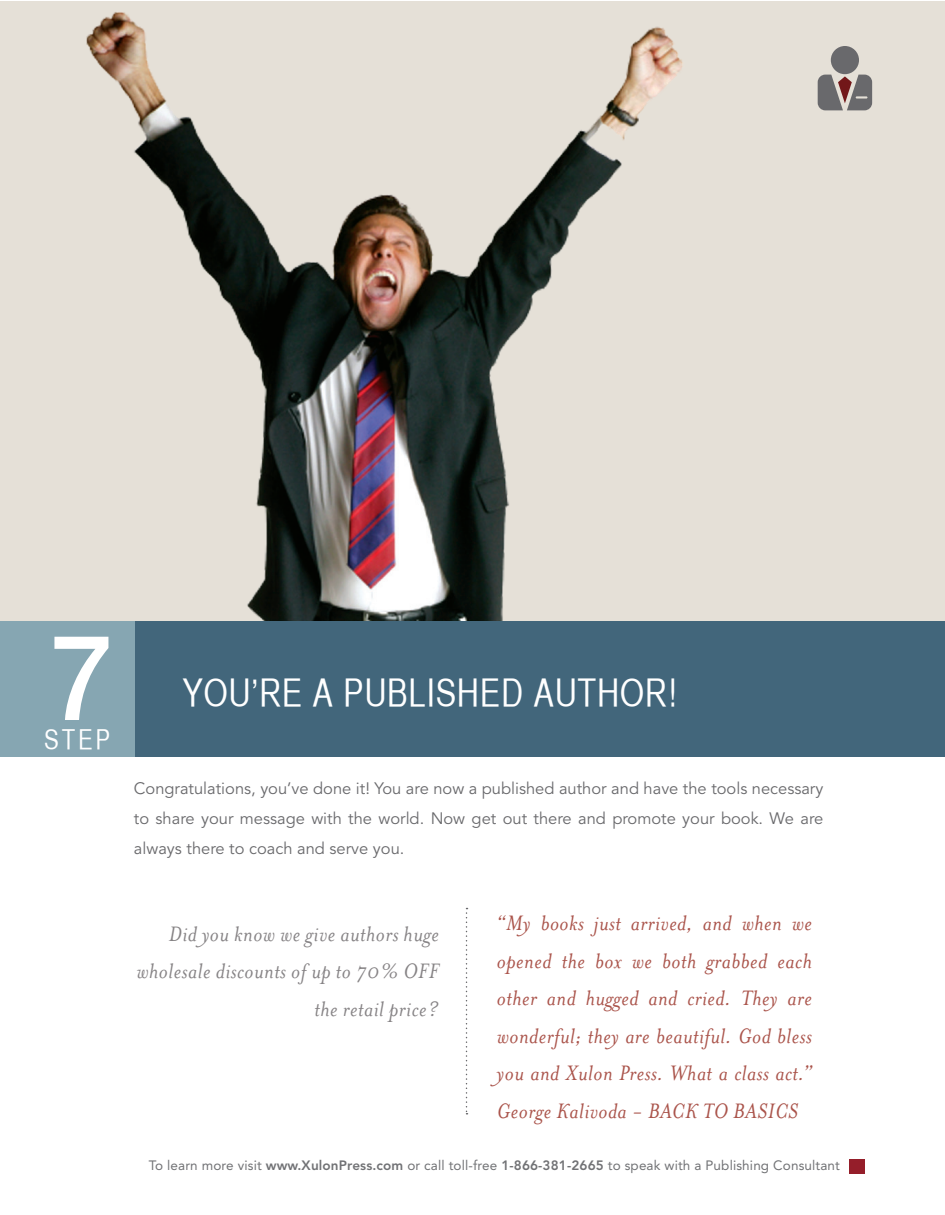
<style>
.page{position:relative;width:945px;height:1215px;background:#fff}
.page>*{position:absolute;margin:0;border:0;box-sizing:border-box;transform-origin:0 0}
.t1{font:37.5px "Helvetica CY Plain";letter-spacing:.02em;color:#fff}
.t2{font:27px "Helvetica CY Plain";color:#fff}
.t3{font:italic 24px/37.5px "Mrs Eaves";letter-spacing:.02em;color:#aa544b;text-align:justify}
.t4{font:italic 24px "Mrs Eaves";letter-spacing:.02em;color:#868385}
.t5{font:16.5px/30px "Avenir";color:#69696c;text-align:justify}
.t6{font:13.5px "Avenir";letter-spacing:.01em;color:#717275}
.s1{font-weight:800}
</style>
<div class="page">
<div style="left:0;top:1px;width:945px;height:620px;background:#e5e0d7"></div>
<img style="left:86px;top:12px;width:597px;height:609px">
<div style="left:831px;top:46px;width:28px;height:28px;background:#69696c;border-radius:50%"></div>
<svg style="left:818px;top:75px;width:54px;height:35px"></svg>
<div style="left:123px;top:621px;width:822px;height:136px;background:#42667b"></div>
<div style="left:0;top:621px;width:135px;height:136px;background:#86a6b2"></div>
<div style="left:850px;top:1159px;width:15px;height:15px;background:#951e2a"></div>
<svg style="left:466px;top:908px;width:2px;height:206px"></svg>
<svg style="left:54px;top:637px;width:54px;height:83px"></svg>
<p class="t2" style="left:44px;top:724px;width:50px">STEP</p>
<h1 class="t1" style="left:183px;top:671px;width:495px">YOU’RE A PUBLISHED AUTHOR!</h1>
<p class="t5" style="left:134px;top:774px;width:691px">Congratulations, you’ve done it! You are now a published author and have the tools necessary to share your message with the world. Now get out there and promote your book. We are always there to coach and serve you.</p>
<p class="t3" style="left:497px;top:905px;width:317px">“My books just arrived, and when we opened the box we both grabbed each other and hugged and cried. They are wonderful; they are beautiful. God bless you and Xulon Press. What a class act.” George Kalivoda - BACK TO BASICS</p>
<p class="t6" style="left:149px;top:1157px;width:693px">To learn more visit <span class="s1">www.XulonPress.com</span> or call toll-free <span class="s1">1-866-381-2665</span> to speak with a Publishing Consultant</p>
<p class="t4" style="left:169px;top:921px;width:272px">Did you know we give authors huge</p>
<p class="t4" style="left:137px;top:958px;width:294px">wholesale discounts of up to 70% OFF</p>
<p class="t4" style="left:315px;top:996px;width:126px">the retail price?</p>
</div>
